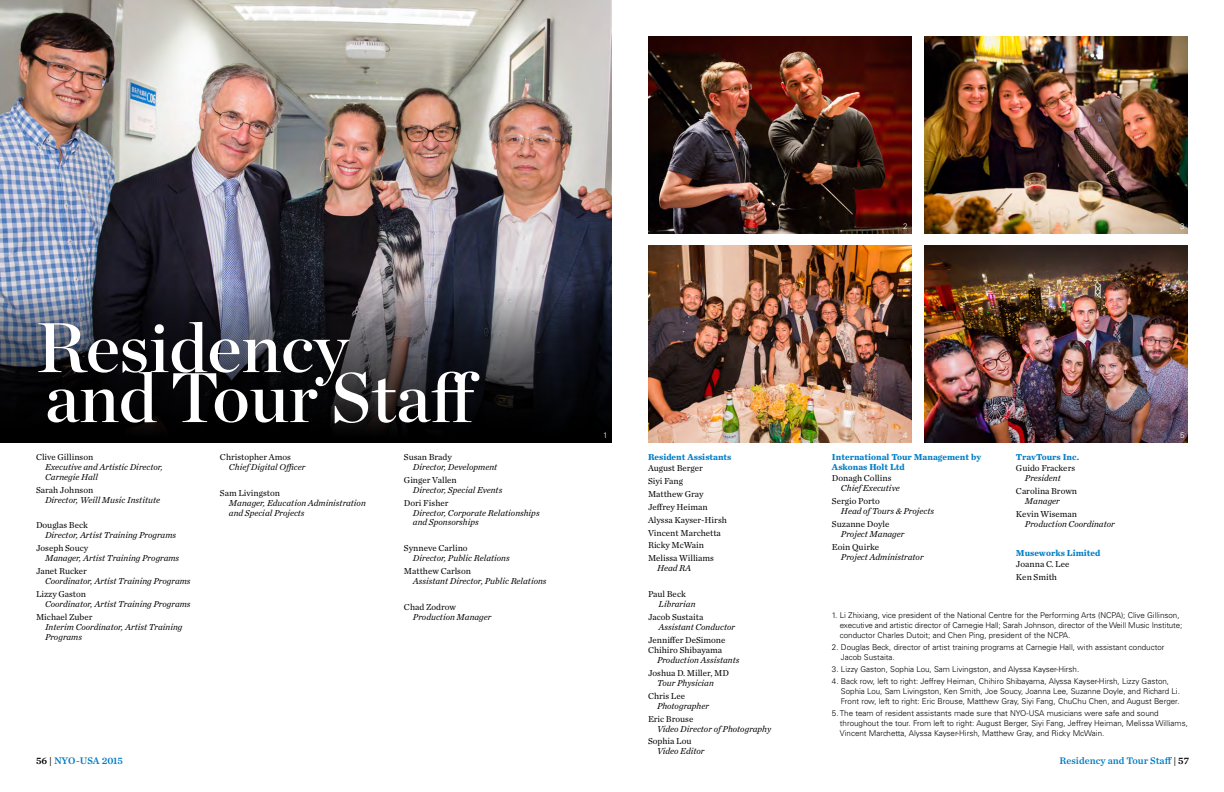
<style>
.page{position:relative;width:1224px;height:792px;background:#fff}
.page>*{position:absolute;margin:0;border:0;box-sizing:border-box;transform-origin:0 0}
.t1{font:70px/50px "Chronicle Display Semi";color:#fff}
.t2{font:10px "Chronicle Text G1 Semi";color:#007dc5}
.t3{font:italic 9px/10px "Chronicle Text G1";color:#000}
.t4{font:9px/12.9px "Chronicle Text G1";color:#000}
.t5{font:700 9px/10px "Chronicle Text G1";color:#007dc5}
.t6{font:300 8px/10px "Univers LT Std";color:#000}
.t7{font:300 8px "Univers LT Std";color:#fff}
.s1{color:#000}
</style>
<div class="page">
<img style="left:0;top:0;width:612px;height:287px">
<svg style="left:0;top:287px;width:612px;height:156px;background:#222329"></svg>
<img style="left:648px;top:36px;width:264px;height:197px">
<img style="left:924px;top:36px;width:264px;height:197px">
<img style="left:648px;top:245px;width:264px;height:198px">
<img style="left:924px;top:245px;width:264px;height:198px">
<h1 class="t1" style="left:36px;top:318px;width:445px">Residency<br>and Tour Staff</h1>
<p class="t4" style="left:36px;top:450px;width:59px">Clive Gillinson</p>
<p class="t3" style="left:45px;top:461px;width:120px">Executive and Artistic Director,<br>Carnegie Hall</p>
<p class="t4" style="left:36px;top:483px;width:59px">Sarah Johnson</p>
<p class="t3" style="left:45px;top:494px;width:117px">Director, Weill Music Institute</p>
<p class="t4" style="left:36px;top:518px;width:53px">Douglas Beck</p>
<p class="t3" style="left:45px;top:530px;width:133px">Director, Artist Training Programs</p>
<p class="t4" style="left:36px;top:541px;width:54px">Joseph Soucy</p>
<p class="t3" style="left:45px;top:553px;width:136px">Manager, Artist Training Programs</p>
<p class="t4" style="left:36px;top:564px;width:53px">Janet Rucker</p>
<p class="t3" style="left:45px;top:576px;width:147px">Coordinator, Artist Training Programs</p>
<p class="t4" style="left:36px;top:587px;width:52px">Lizzy Gaston</p>
<p class="t3" style="left:45px;top:598px;width:147px">Coordinator, Artist Training Programs</p>
<p class="t4" style="left:36px;top:610px;width:58px">Michael Zuber</p>
<p class="t3" style="left:45px;top:621px;width:139px">Interim Coordinator, Artist Training<br>Programs</p>
<p class="t4" style="left:220px;top:450px;width:73px">Christopher Amos</p>
<p class="t3" style="left:229px;top:461px;width:78px">Chief Digital Officer</p>
<p class="t4" style="left:220px;top:486px;width:62px">Sam Livingston</p>
<p class="t3" style="left:229px;top:497px;width:138px">Manager, Education Administration and Special Projects</p>
<p class="t4" style="left:404px;top:450px;width:49px">Susan Brady</p>
<p class="t3" style="left:413px;top:461px;width:86px">Director, Development</p>
<p class="t4" style="left:404px;top:473px;width:54px">Ginger Vallen</p>
<p class="t3" style="left:413px;top:484px;width:91px">Director, Special Events</p>
<p class="t4" style="left:404px;top:496px;width:46px">Dori Fisher</p>
<p class="t3" style="left:413px;top:507px;width:128px">Director, Corporate Relationships and Sponsorships</p>
<p class="t4" style="left:404px;top:541px;width:65px">Synneve Carlino</p>
<p class="t3" style="left:413px;top:553px;width:98px">Director, Public Relations</p>
<p class="t4" style="left:404px;top:564px;width:69px">Matthew Carlson</p>
<p class="t3" style="left:413px;top:576px;width:135px">Assistant Director, Public Relations</p>
<p class="t4" style="left:404px;top:600px;width:54px">Chad Zodrow</p>
<p class="t3" style="left:413px;top:611px;width:80px">Production Manager</p>
<p class="t7" style="left:603px;top:430px;width:6px">1</p>
<p class="t5" style="left:648px;top:451px;width:85px">Resident Assistants</p>
<p class="t4" style="left:648px;top:461px;width:80px">August Berger<br>Siyi Fang<br>Matthew Gray<br>Jeffrey Heiman<br>Alyssa Kayser-Hirsh<br>Vincent Marchetta<br>Ricky McWain<br>Melissa Williams</p>
<p class="t3" style="left:657px;top:563px;width:36px">Head RA</p>
<p class="t4" style="left:648px;top:587px;width:39px">Paul Beck</p>
<p class="t3" style="left:659px;top:599px;width:38px">Librarian</p>
<p class="t4" style="left:648px;top:610px;width:57px">Jacob Sustaita</p>
<p class="t3" style="left:659px;top:621px;width:78px">Assistant Conductor</p>
<p class="t4" style="left:648px;top:634px;width:79px;line-height:10px">Jenniffer DeSimone<br>Chihiro Shibayama</p>
<p class="t3" style="left:657px;top:654px;width:84px">Production Assistants</p>
<p class="t4" style="left:648px;top:666px;width:83px">Joshua D. Miller, MD</p>
<p class="t3" style="left:657px;top:677px;width:58px">Tour Physician</p>
<p class="t4" style="left:648px;top:689px;width:39px">Chris Lee</p>
<p class="t3" style="left:657px;top:700px;width:54px">Photographer</p>
<p class="t4" style="left:648px;top:712px;width:47px">Eric Brouse</p>
<p class="t3" style="left:657px;top:723px;width:116px">Video Director of Photography</p>
<p class="t4" style="left:648px;top:734px;width:45px">Sophia Lou</p>
<p class="t3" style="left:657px;top:746px;width:49px">Video Editor</p>
<p class="t7" style="left:903px;top:221px;width:6px">2</p>
<p class="t7" style="left:1180px;top:221px;width:6px">3</p>
<p class="t7" style="left:903px;top:430px;width:6px">4</p>
<p class="t5" style="left:832px;top:451px;width:151px">International Tour Management by<br>Askonas Holt Ltd</p>
<p class="t4" style="left:832px;top:471px;width:61px">Donagh Collins</p>
<p class="t3" style="left:841px;top:483px;width:60px">Chief Executive</p>
<p class="t4" style="left:832px;top:494px;width:49px">Sergio Porto</p>
<p class="t3" style="left:841px;top:506px;width:95px">Head of Tours &amp; Projects</p>
<p class="t4" style="left:832px;top:517px;width:59px">Suzanne Doyle</p>
<p class="t3" style="left:841px;top:528px;width:65px">Project Manager</p>
<p class="t4" style="left:832px;top:540px;width:49px">Eoin Quirke</p>
<p class="t3" style="left:841px;top:551px;width:84px">Project Administrator</p>
<p class="t5" style="left:1016px;top:451px;width:65px">TravTours Inc.</p>
<p class="t4" style="left:1016px;top:461px;width:61px">Guido Frackers</p>
<p class="t3" style="left:1025px;top:473px;width:37px">President</p>
<p class="t4" style="left:1016px;top:484px;width:63px">Carolina Brown</p>
<p class="t3" style="left:1025px;top:496px;width:36px">Manager</p>
<p class="t4" style="left:1016px;top:507px;width:63px">Kevin Wiseman</p>
<p class="t3" style="left:1025px;top:518px;width:91px">Production Coordinator</p>
<p class="t5" style="left:1016px;top:547px;width:86px">Museworks Limited</p>
<p class="t4" style="left:1016px;top:557px;width:55px">Joanna C. Lee<br>Ken Smith</p>
<p class="t7" style="left:1180px;top:430px;width:6px">5</p>
<p class="t6" style="left:840px;top:610px;width:344px;text-indent:-8px">1. Li Zhixiang, vice president of the National Centre for the Performing Arts (NCPA); Clive Gillinson, executive and artistic director of Carnegie Hall; Sarah Johnson, director of the Weill Music Institute; conductor Charles Dutoit; and Chen Ping, president of the NCPA.</p>
<p class="t6" style="left:841px;top:642px;width:325px;text-indent:-9px">2. Douglas Beck, director of artist training programs at Carnegie Hall, with assistant conductor<br>Jacob Sustaita.</p>
<p class="t6" style="left:832px;top:664px;width:249px">3. Lizzy Gaston, Sophia Lou, Sam Livingston, and Alyssa Kayser-Hirsh.</p>
<p class="t6" style="left:841px;top:676px;width:341px;text-indent:-9px">4. Back row, left to right: Jeffrey Heiman, Chihiro Shibayama, Alyssa Kayser-Hirsh, Lizzy Gaston,<br>Sophia Lou, Sam Livingston, Ken Smith, Joe Soucy, Joanna Lee, Suzanne Doyle, and Richard Li.<br>Front row, left to right: Eric Brouse, Matthew Gray, Siyi Fang, ChuChu Chen, and August Berger.</p>
<p class="t6" style="left:840px;top:709px;width:350px;text-indent:-8px">5. The team of resident assistants made sure that NYO-USA musicians were safe and sound throughout the tour. From left to right: August Berger, Siyi Fang, Jeffrey Heiman, Melissa Williams,<br>Vincent Marchetta, Alyssa Kayser-Hirsh, Matthew Gray, and Ricky McWain.</p>
<p class="t2" style="left:36px;top:753px;width:89px"><span class="s1">56 |</span> NYO-USA 2015</p>
<p class="t2" style="left:1060px;top:753px;width:131px">Residency and Tour Staff <span class="s1">| 57</span></p>
</div>
